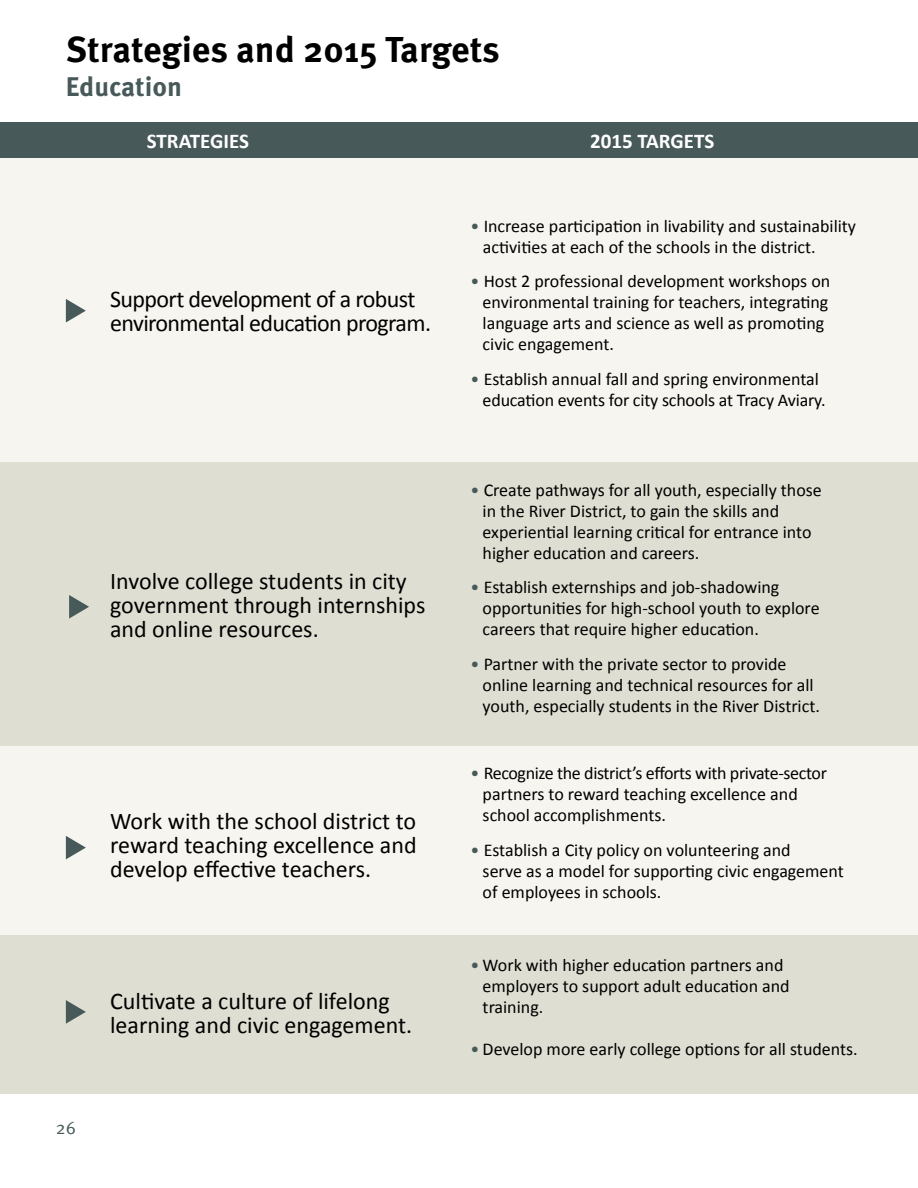
<style>
.page{position:relative;width:918px;height:1188px;background:#fff}
.page>*{position:absolute;margin:0;border:0;box-sizing:border-box;transform-origin:0 0}
.t1{font:700 36px "Meta Pro";color:#000}
.t2{font:700 27px "Meta Pro";color:#48595a}
.t3{font:24px/24px "Calibri";color:#000}
.t4{font:24px/24px "Calibri";letter-spacing:-.025em;color:#000}
.t5{font:700 21px "Calibri";color:#fff}
.t6{font:18px/21px "Calibri";color:#000}
.t7{font:18px "Meta Pro";color:#48595a}
.s1{color:#48595a}
</style>
<div class="page">
<div style="left:0;top:159px;width:918px;height:303px;background:#f6f5f0"></div>
<div style="left:0;top:462px;width:918px;height:290px;background:#deded2"></div>
<div style="left:0;top:932px;width:918px;height:162px;background:#deded2"></div>
<div style="left:0;top:746px;width:918px;height:189px;background:#f6f5f0"></div>
<svg style="left:66px;top:299px;width:20px;height:23px"></svg>
<svg style="left:66px;top:1000px;width:20px;height:24px"></svg>
<svg style="left:66px;top:836px;width:20px;height:23px"></svg>
<svg style="left:69px;top:595px;width:20px;height:24px"></svg>
<div style="left:0;top:122px;width:918px;height:36px;background:#48595a"></div>
<h1 class="t1" style="left:66px;top:26px;width:435px">Strategies and 2015 Targets</h1>
<h2 class="t2" style="left:66px;top:70px;width:118px">Education</h2>
<p class="t5" style="left:147px;top:128px;width:104px">STRATEGIES</p>
<p class="t5" style="left:590px;top:128px;width:126px">2015 TARGETS</p>
<h3 class="t4" style="left:110px;top:286px;width:322px">Support development of a robust environmental education program.</h3>
<h3 class="t3" style="left:110px;top:568px;width:317px">Involve college students in city government through internships and online resources.</h3>
<h3 class="t3" style="left:110px;top:808px;width:308px;text-align:justify">Work with the school district to reward teaching excellence and develop effective teachers.</h3>
<p class="t7" style="left:56px;top:1116px;width:22px">26</p>
<h3 class="t3" style="left:110px;top:988px;width:303px">Cultivate a culture of lifelong learning and civic engagement.</h3>
<p class="t6" style="left:483px;top:214px;width:375px;text-indent:-12px"><span class="s1">•</span> Increase participation in livability and sustainability activities at each of the schools in the district.</p>
<p class="t6" style="left:483px;top:270px;width:349px;text-indent:-12px"><span class="s1">•</span> Host 2 professional development workshops on environmental training for teachers, integrating language arts and science as well as promoting civic engagement.</p>
<p class="t6" style="left:483px;top:367px;width:344px;text-indent:-12px"><span class="s1">•</span> Establish annual fall and spring environmental education events for city schools at Tracy Aviary.</p>
<p class="t6" style="left:483px;top:478px;width:341px;text-indent:-12px"><span class="s1">•</span> Create pathways for all youth, especially those in the River District, to gain the skills and experiential learning critical for entrance into higher education and careers.</p>
<p class="t6" style="left:483px;top:576px;width:339px;text-indent:-12px"><span class="s1">•</span> Establish externships and job-shadowing opportunities for high-school youth to explore careers that require higher education.</p>
<p class="t6" style="left:483px;top:652px;width:339px;text-indent:-12px"><span class="s1">•</span> Partner with the private sector to provide online learning and technical resources for all youth, especially students in the River District.</p>
<p class="t6" style="left:483px;top:762px;width:346px;text-indent:-12px"><span class="s1">•</span> Recognize the district’s efforts with private-sector partners to reward teaching excellence and school accomplishments.</p>
<p class="t6" style="left:483px;top:838px;width:363px;text-indent:-12px"><span class="s1">•</span> Establish a City policy on volunteering and<br>serve as a model for supporting civic engagement of employees in schools.</p>
<p class="t6" style="left:483px;top:954px;width:309px;text-indent:-12px"><span class="s1">•</span> Work with higher education partners and employers to support adult education and training.</p>
<p class="t6" style="left:471px;top:1038px;width:389px"><span class="s1">•</span> Develop more early college options for all students.</p>
</div>
